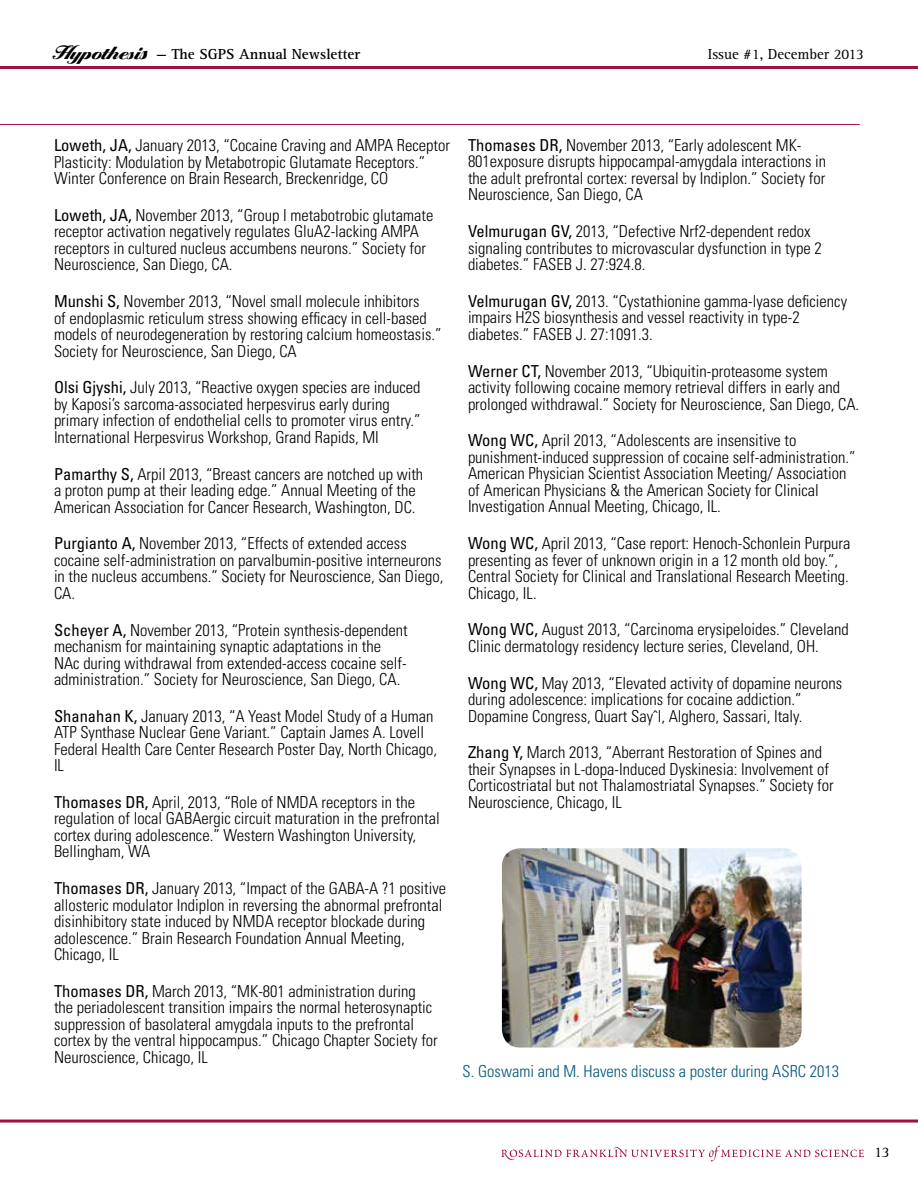
<style>
.page{position:relative;width:918px;height:1188px;background:#fff}
.page>*{position:absolute;margin:0;border:0;box-sizing:border-box;transform-origin:0 0}
.t1{font:300 condensed 16.5px/16.5px "Univers";color:#000}
.t2{font:300 condensed 16.5px "Univers";color:#00567a}
.t3{font:700 15px "Rotis Serif";color:#000}
.t4{font:15px "Rotis Serif";color:#000}
.s1{font-family:"Biorst";font-weight:400;font-size:27px}
.s2{font-family:"Biorst";font-weight:400;font-size:31.5px}
.s3{font-weight:400}
</style>
<div class="page">
<hr style="left:0;top:1120px;width:918px;height:3px;background:#a10f45">
<hr style="left:0;top:66px;width:918px;height:3px;background:#a10f45">
<svg style="left:501px;top:1146px;width:363px;height:15px"></svg>
<hr style="left:0;top:124px;width:860px;height:1px;background:#a10f45">
<img style="left:502px;top:848px;width:300px;height:200px">
<p class="t3" style="left:54px;top:45px;width:308px"><span class="s1">Hypothesi</span><span class="s2">s</span> — The SGPS Annual Newsletter</p>
<p class="t4" style="left:708px;top:45px;width:158px">Issue #1, December 2013</p>
<p class="t1" style="left:54px;top:137px;width:398px"><span class="s3">Loweth, JA,</span> January 2013, “Cocaine Craving and AMPA Receptor<br>Plasticity: Modulation by Metabotropic Glutamate Receptors.”<br>Winter Conference on Brain Research, Breckenridge, CO</p>
<p class="t1" style="left:54px;top:206px;width:381px"><span class="s3">Loweth, JA,</span> November 2013, “Group I metabotrobic glutamate receptor activation negatively regulates GluA2-lacking AMPA receptors in cultured nucleus accumbens neurons.” Society for Neuroscience, San Diego, CA.</p>
<p class="t1" style="left:54px;top:293px;width:389px"><span class="s3">Munshi S,</span> November 2013, “Novel small molecule inhibitors<br>of endoplasmic reticulum stress showing efficacy in cell-based models of neurodegeneration by restoring calcium homeostasis.” Society for Neuroscience, San Diego, CA</p>
<p class="t1" style="left:54px;top:379px;width:368px"><span class="s3">Olsi Gjyshi,</span> July 2013, “Reactive oxygen species are induced by Kaposi’s sarcoma-associated herpesvirus early during primary infection of endothelial cells to promoter virus entry.” International Herpesvirus Workshop, Grand Rapids, MI</p>
<p class="t1" style="left:54px;top:465px;width:371px"><span class="s3">Pamarthy S,</span> Arpil 2013, “Breast cancers are notched up with a proton pump at their leading edge.” Annual Meeting of the<br>American Association for Cancer Research, Washington, DC.</p>
<p class="t1" style="left:54px;top:535px;width:391px"><span class="s3">Purgianto A,</span> November 2013, “Effects of extended access cocaine self-administration on parvalbumin-positive interneurons in the nucleus accumbens.” Society for Neuroscience, San Diego, CA.</p>
<p class="t1" style="left:54px;top:621px;width:355px"><span class="s3">Scheyer A,</span> November 2013, “Protein synthesis-dependent mechanism for maintaining synaptic adaptations in the NAc during withdrawal from extended-access cocaine self&shy;administration.” Society for Neuroscience, San Diego, CA.</p>
<p class="t1" style="left:54px;top:707px;width:385px"><span class="s3">Shanahan K,</span> January 2013, “A Yeast Model Study of a Human ATP Synthase Nuclear Gene Variant.” Captain James A. Lovell Federal Health Care Center Research Poster Day, North Chicago, IL</p>
<p class="t1" style="left:54px;top:794px;width:387px"><span class="s3">Thomases DR,</span> April, 2013, “Role of NMDA receptors in the regulation of local GABAergic circuit maturation in the prefrontal cortex during adolescence.” Western Washington University, Bellingham, WA</p>
<p class="t1" style="left:54px;top:880px;width:394px"><span class="s3">Thomases DR,</span> January 2013, “Impact of the GABA-A ?1 positive allosteric modulator Indiplon in reversing the abnormal prefrontal disinhibitory state induced by NMDA receptor blockade during adolescence.” Brain Research Foundation Annual Meeting, Chicago, IL</p>
<p class="t1" style="left:54px;top:983px;width:385px"><span class="s3">Thomases DR,</span> March 2013, “MK-801 administration during the periadolescent transition impairs the normal heterosynaptic suppression of basolateral amygdala inputs to the prefrontal cortex by the ventral hippocampus.” Chicago Chapter Society for Neuroscience, Chicago, IL</p>
<p class="t1" style="left:468px;top:137px;width:360px"><span class="s3">Thomases DR,</span> November 2013, “Early adolescent MK-801exposure disrupts hippocampal-amygdala interactions in the adult prefrontal cortex: reversal by Indiplon.” Society for Neuroscience, San Diego, CA</p>
<p class="t1" style="left:468px;top:223px;width:355px"><span class="s3">Velmurugan GV,</span> 2013, “Defective Nrf2-dependent redox signaling contributes to microvascular dysfunction in type 2 diabetes.” FASEB J. 27:924.8.</p>
<p class="t1" style="left:468px;top:293px;width:381px"><span class="s3">Velmurugan GV,</span> 2013. “Cystathionine gamma-lyase deficiency impairs H2S biosynthesis and vessel reactivity in type-2 diabetes.” FASEB J. 27:1091.3.</p>
<p class="t1" style="left:468px;top:362px;width:393px"><span class="s3">Werner CT,</span> November 2013, “Ubiquitin-proteasome system activity following cocaine memory retrieval differs in early and prolonged withdrawal.” Society for Neuroscience, San Diego, CA.</p>
<p class="t1" style="left:468px;top:432px;width:389px"><span class="s3">Wong WC,</span> April 2013, “Adolescents are insensitive to punishment-induced suppression of cocaine self-administration.” American Physician Scientist Association Meeting/ Association of American Physicians &amp; the American Society for Clinical Investigation Annual Meeting, Chicago, IL.</p>
<p class="t1" style="left:468px;top:535px;width:384px"><span class="s3">Wong WC,</span> April 2013, “Case report: Henoch-Schonlein Purpura presenting as fever of unknown origin in a 12 month old boy.”, Central Society for Clinical and Translational Research Meeting.<br>Chicago, IL.</p>
<p class="t1" style="left:468px;top:621px;width:382px"><span class="s3">Wong WC,</span> August 2013, “Carcinoma erysipeloides.” Cleveland<br>Clinic dermatology residency lecture series, Cleveland, OH.</p>
<p class="t1" style="left:468px;top:674px;width:376px"><span class="s3">Wong WC,</span> May 2013, “Elevated activity of dopamine neurons during adolescence: implications for cocaine addiction.”<br>Dopamine Congress, Quart Sayˆl, Alghero, Sassari, Italy.</p>
<p class="t1" style="left:468px;top:744px;width:367px"><span class="s3">Zhang Y,</span> March 2013, “Aberrant Restoration of Spines and their Synapses in L-dopa-Induced Dyskinesia: Involvement of Corticostriatal but not Thalamostriatal Synapses.” Society for Neuroscience, Chicago, IL</p>
<p class="t2" style="left:463px;top:1062px;width:378px">S. Goswami and M. Havens discuss a poster during ASRC 2013</p>
<p class="t4" style="left:874px;top:1143px;width:17px">13</p>
</div>
